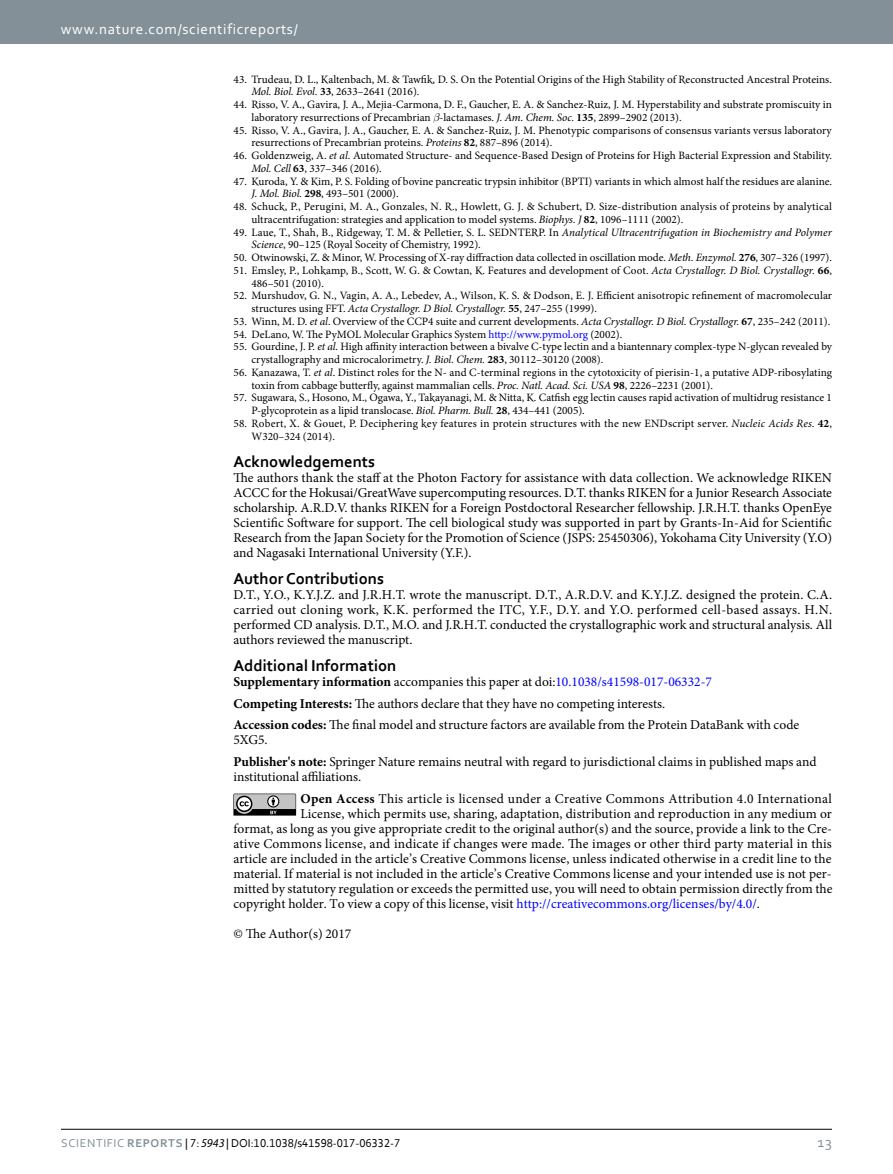
<style>
.page{position:relative;width:893px;height:1174px;background:#fff}
.page>*{position:absolute;margin:0;border:0;box-sizing:border-box;transform-origin:0 0}
.t1{font:700 16.5px "Corbel";color:#000}
.t2{font:15px "Corbel 2";letter-spacing:.045em;color:#fff}
.t3{font:15px "Corbel 2";color:#839097}
.t4{font:13.5px/15px "Minion Pro";color:#000;text-align:justify}
.t5{font:13.5px/21.8px "Minion Pro";letter-spacing:.02em;color:#000}
.t6{font:12px "Corbel";color:#000}
.t7{font:11.25px/12.8px "Minion Pro";color:#000}
.t8{font:11.25px/12.8px "Minion Pro";letter-spacing:.02em;color:#000}
.s1{font-style:italic}
.s2{font-weight:700}
.s3{color:#00f}
.s4{font-family:"Corbel 2";color:#839097}
.s5{font-family:"Corbel Bold 2";color:#839097}
.s6{font-family:"Myriad Pro";font-style:italic}
</style>
<div class="page">
<div style="left:0;top:0;width:893px;height:43px;background:#839097"></div>
<hr style="left:61px;top:1129px;width:771px;height:1px;background:#000">
<svg style="left:233px;top:793px;width:63px;height:22px"></svg>
<h2 class="t2" style="left:61px;top:19px;width:238px">www.nature.com/scientificreports/</h2>
<p class="t7" style="left:251px;top:73px;width:582px;text-indent:-18px">43. Trudeau, D. L., Kaltenbach, M. &amp; Tawfik, D. S. On the Potential Origins of the High Stability of Reconstructed Ancestral Proteins.<br><span class="s1">Mol. Biol. Evol.</span> <span class="s2">33</span>, 2633–2641 (2016).</p>
<p class="t7" style="left:251px;top:98px;width:582px;text-indent:-18px">44. Risso, V. A., Gavira, J. A., Mejia-Carmona, D. F., Gaucher, E. A. &amp; Sanchez-Ruiz, J. M. Hyperstability and substrate promiscuity in laboratory resurrections of Precambrian -lactamases. <span class="s1">J. Am. Chem. Soc.</span> <span class="s2">135</span>, 2899–2902 (2013).</p>
<p class="t7" style="left:251px;top:124px;width:582px;text-indent:-18px">45. Risso, V. A., Gavira, J. A., Gaucher, E. A. &amp; Sanchez-Ruiz, J. M. Phenotypic comparisons of consensus variants versus laboratory resurrections of Precambrian proteins. <span class="s1">Proteins</span> <span class="s2">82</span>, 887–896 (2014).</p>
<p class="t7" style="left:251px;top:149px;width:582px;text-indent:-18px">46. Goldenzweig, A. <span class="s1">et al</span>. Automated Structure- and Sequence-Based Design of Proteins for High Bacterial Expression and Stability.<br><span class="s1">Mol. Cell</span> <span class="s2">63</span>, 337–346 (2016).</p>
<p class="t7" style="left:251px;top:175px;width:582px;text-indent:-18px">47. Kuroda, Y. &amp; Kim, P. S. Folding of bovine pancreatic trypsin inhibitor (BPTI) variants in which almost half the residues are alanine.<br><span class="s1">J. Mol. Biol.</span> <span class="s2">298</span>, 493–501 (2000).</p>
<p class="t7" style="left:251px;top:200px;width:582px;text-indent:-18px">48. Schuck, P., Perugini, M. A., Gonzales, N. R., Howlett, G. J. &amp; Schubert, D. Size-distribution analysis of proteins by analytical ultracentrifugation: strategies and application to model systems. <span class="s1">Biophys. J</span> <span class="s2">82</span>, 1096–1111 (2002).</p>
<p class="t7" style="left:251px;top:226px;width:582px;text-indent:-18px">49. Laue, T., Shah, B., Ridgeway, T. M. &amp; Pelletier, S. L. SEDNTERP. In <span class="s1">Analytical Ultracentrifugation in Biochemistry and Polymer<br>Science</span>, 90–125 (Royal Soceity of Chemistry, 1992).</p>
<p class="t7" style="left:234px;top:251px;width:600px">50. Otwinowski, Z. &amp; Minor, W. Processing of X-ray diffraction data collected in oscillation mode. <span class="s1">Meth. Enzymol.</span> <span class="s2">276</span>, 307–326 (1997).</p>
<p class="t7" style="left:251px;top:264px;width:582px;text-indent:-18px">51. Emsley, P., Lohkamp, B., Scott, W. G. &amp; Cowtan, K. Features and development of Coot. <span class="s1">Acta Crystallogr. D Biol. Crystallogr.</span> <span class="s2">66</span>,<br>486–501 (2010).</p>
<p class="t7" style="left:251px;top:289px;width:582px;text-indent:-18px">52. Murshudov, G. N., Vagin, A. A., Lebedev, A., Wilson, K. S. &amp; Dodson, E. J. Efficient anisotropic refinement of macromolecular structures using FFT. <span class="s1">Acta Crystallogr. D Biol. Crystallogr.</span> <span class="s2">55</span>, 247–255 (1999).</p>
<p class="t7" style="left:234px;top:315px;width:598px">53. Winn, M. D. <span class="s1">et al</span>. Overview of the CCP4 suite and current developments. <span class="s1">Acta Crystallogr. D Biol. Crystallogr.</span> <span class="s2">67</span>, 235–242 (2011).</p>
<p class="t7" style="left:234px;top:328px;width:390px">54. DeLano, W. The PyMOL Molecular Graphics System <span class="s3">http://www.pymol.org</span> (2002).</p>
<p class="t7" style="left:251px;top:340px;width:582px;text-indent:-18px">55. Gourdine, J. P. <span class="s1">et al</span>. High affinity interaction between a bivalve C-type lectin and a biantennary complex-type N-glycan revealed by crystallography and microcalorimetry. <span class="s1">J. Biol. Chem.</span> <span class="s2">283</span>, 30112–30120 (2008).</p>
<p class="t7" style="left:251px;top:366px;width:582px;text-indent:-18px">56. Kanazawa, T. <span class="s1">et al</span>. Distinct roles for the N- and C-terminal regions in the cytotoxicity of pierisin-1, a putative ADP-ribosylating toxin from cabbage butterfly, against mammalian cells. <span class="s1">Proc. Natl. Acad. Sci. USA</span> <span class="s2">98</span>, 2226–2231 (2001).</p>
<p class="t7" style="left:251px;top:391px;width:582px;text-indent:-18px">57. Sugawara, S., Hosono, M., Ogawa, Y., Takayanagi, M. &amp; Nitta, K. Catfish egg lectin causes rapid activation of multidrug resistance 1<br>P-glycoprotein as a lipid translocase. <span class="s1">Biol. Pharm. Bull.</span> <span class="s2">28</span>, 434–441 (2005).</p>
<p class="t8" style="left:251px;top:417px;width:582px;text-indent:-18px">58. Robert, X. &amp; Gouet, P. Deciphering key features in protein structures with the new ENDscript server. <span class="s1">Nucleic Acids Res.</span> <span class="s2">42</span>,<br>W320–324 (2014).</p>
<h1 class="t1" style="left:233px;top:451px;width:143px">Acknowledgements</h1>
<p class="t4" style="left:233px;top:470px;width:600px">The authors thank the staff at the Photon Factory for assistance with data collection. We acknowledge RIKEN ACCC for the Hokusai/GreatWave supercomputing resources. D.T. thanks RIKEN for a Junior Research Associate scholarship. A.R.D.V. thanks RIKEN for a Foreign Postdoctoral Researcher fellowship. J.R.H.T. thanks OpenEye Scientific Software for support. The cell biological study was supported in part by Grants-In-Aid for Scientific Research from the Japan Society for the Promotion of Science (JSPS: 25450306), Yokohama City University (Y.O) and Nagasaki International University (Y.F.).</p>
<h1 class="t1" style="left:233px;top:568px;width:152px">Author Contributions</h1>
<p class="t4" style="left:233px;top:587px;width:600px">D.T., Y.O., K.Y.J.Z. and J.R.H.T. wrote the manuscript. D.T., A.R.D.V. and K.Y.J.Z. designed the protein. C.A. carried out cloning work, K.K. performed the ITC, Y.F., D.Y. and Y.O. performed cell-based assays. H.N. performed CD analysis. D.T., M.O. and J.R.H.T. conducted the crystallographic work and structural analysis. All authors reviewed the manuscript.</p>
<h1 class="t1" style="left:233px;top:655px;width:164px">Additional Information</h1>
<p class="t4" style="left:233px;top:670px;width:567px;line-height:21.8px;text-align:left"><span class="s2">Supplementary information</span> accompanies this paper at doi:<span class="s3">10.1038/s41598-017-06332-7<br></span><span class="s2">Competing Interests:</span> The authors declare that they have no competing interests.<br><span class="s2">Accession codes:</span> The final model and structure factors are available from the Protein DataBank with code</p>
<p class="t4" style="left:233px;top:729px;width:584px;line-height:21.8px">5XG5.<br><span class="s2">Publisher's note:</span> Springer Nature remains neutral with regard to jurisdictional claims in published maps and</p>
<p class="t5" style="left:301px;top:766px;width:533px;text-indent:-67px">institutional affiliations.<br><span class="s2">Open Access</span> This article is licensed under a Creative Commons Attribution 4.0 International</p>
<p class="t4" style="left:233px;top:806px;width:601px;text-indent:67px">License, which permits use, sharing, adaptation, distribution and reproduction in any medium or format, as long as you give appropriate credit to the original author(s) and the source, provide a link to the Cre&shy;ative Commons license, and indicate if changes were made. The images or other third party material in this article are included in the article’s Creative Commons license, unless indicated otherwise in a credit line to the material. If material is not included in the article’s Creative Commons license and your intended use is not per&shy;mitted by statutory regulation or exceeds the permitted use, you will need to obtain permission directly from the copyright holder. To view a copy of this license, visit <span class="s3">http://creativecommons.org/licenses/by/4.0/</span>.</p>
<p class="t4" style="left:233px;top:926px;width:119px">© The Author(s) 2017</p>
<p class="t6" style="left:61px;top:1135px;width:341px"><span class="s4">Scientific</span> <span class="s5">REPOrTs</span> | 7: <span class="s6">5943</span> | DOI:10.1038/s41598-017-06332-7</p>
<h2 class="t3" style="left:817px;top:1132px;width:16px">13</h2>
</div>
